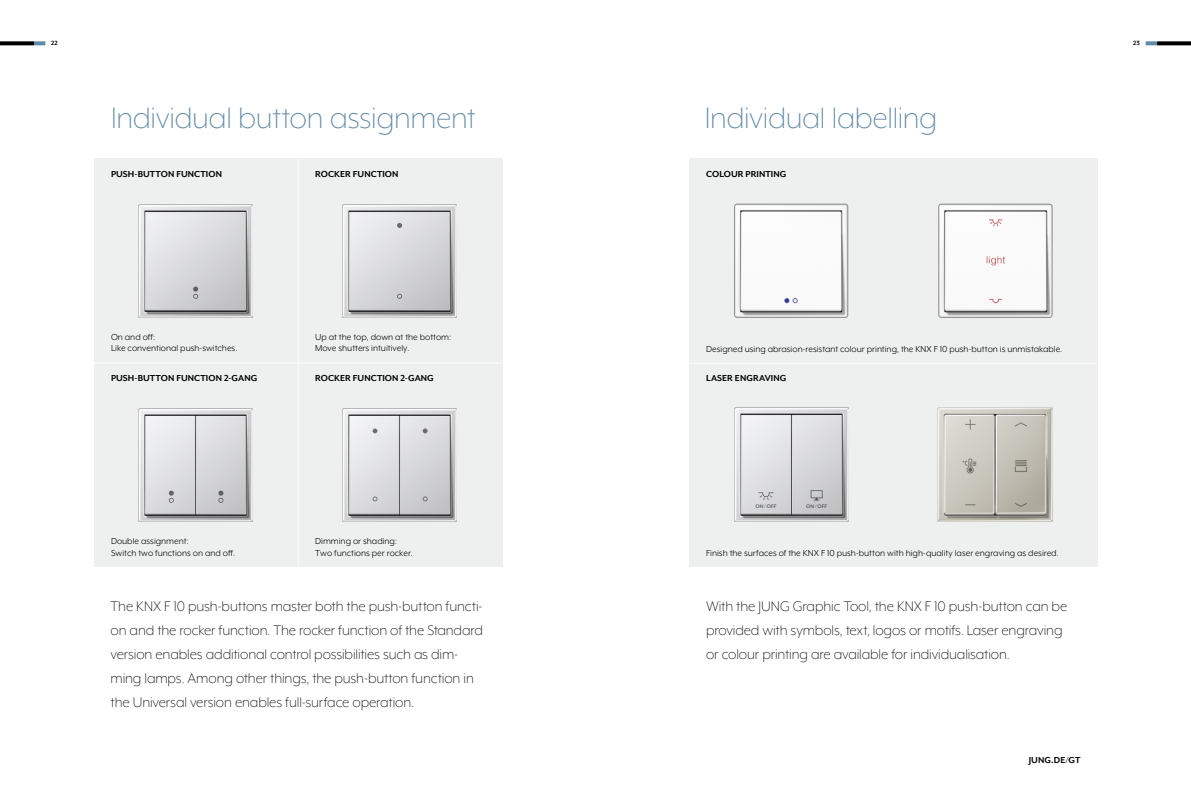
<style>
.page{position:relative;width:1191px;height:808px;background:#fff}
.page>*{position:absolute;margin:0;border:0;box-sizing:border-box;transform-origin:0 0}
.t1{font:300 34px "Mr Eaves XL Mod OT";letter-spacing:-.01em;color:#618aa7}
.t2{font:300 16px/24px "Mr Eaves XL Mod OT";letter-spacing:-.005em;color:#000}
.t3{font:10px/11.5px "Mr Eaves XL Mod OT";color:#000}
.t4{font:700 10px "Mr Eaves XL Mod OT";letter-spacing:.01em;color:#000}
.t5{font:700 7px "Mr Eaves XL Mod OT";color:#000}
.t6{font:700 5.9px "Mr Eaves XL Mod OT";color:#777}
</style>
<div class="page">
<div style="left:94px;top:159px;width:408px;height:408px;background:#eeefef"></div>
<hr style="left:298px;top:159px;width:1px;height:408px;background:#fff">
<hr style="left:94px;top:362px;width:408px;height:1px;background:#fff">
<div style="left:689px;top:159px;width:408px;height:408px;background:#eeefef"></div>
<hr style="left:689px;top:363px;width:408px;height:1px;background:#fff">
<img style="left:139px;top:408px;width:113px;height:114px">
<svg style="left:169px;top:491px;width:5px;height:12px"></svg>
<svg style="left:218px;top:491px;width:5px;height:12px"></svg>
<img style="left:139px;top:204px;width:113px;height:114px">
<svg style="left:193px;top:287px;width:5px;height:12px"></svg>
<img style="left:343px;top:204px;width:113px;height:114px">
<svg style="left:397px;top:223px;width:5px;height:5px"></svg>
<svg style="left:397px;top:294px;width:5px;height:5px"></svg>
<img style="left:343px;top:408px;width:113px;height:114px">
<svg style="left:423px;top:428px;width:4px;height:5px"></svg>
<svg style="left:423px;top:496px;width:4px;height:5px"></svg>
<svg style="left:372px;top:428px;width:5px;height:5px"></svg>
<svg style="left:372px;top:496px;width:5px;height:5px"></svg>
<img style="left:938px;top:408px;width:114px;height:114px">
<img style="left:734px;top:204px;width:114px;height:113px">
<div style="left:734px;top:204px;width:114px;height:113px;border:1px solid #8f908f;border-radius:3px"></div>
<img style="left:938px;top:204px;width:114px;height:113px">
<div style="left:938px;top:204px;width:114px;height:113px;border:1px solid #8f908f;border-radius:3px"></div>
<img style="left:734px;top:408px;width:114px;height:114px">
<svg style="left:758px;top:492px;width:15px;height:8px"></svg>
<svg style="left:810px;top:490px;width:12px;height:11px"></svg>
<svg style="left:1145px;top:41px;width:12px;height:4px"></svg>
<svg style="left:34px;top:41px;width:11px;height:4px"></svg>
<svg style="left:1157px;top:41px;width:34px;height:4px"></svg>
<svg style="left:0;top:41px;width:34px;height:4px"></svg>
<p class="t5" style="left:51px;top:40px;width:8px">22</p>
<p class="t5" style="left:1133px;top:40px;width:8px">23</p>
<h1 class="t1" style="left:111px;top:100px;width:366px">Individual button assignment</h1>
<p class="t4" style="left:111px;top:169px;width:112px">PUSH-BUTTON FUNCTION</p>
<p class="t4" style="left:315px;top:169px;width:85px">ROCKER FUNCTION</p>
<p class="t3" style="left:111px;top:331px;width:128px">On and off:<br>Like conventional push-switches.</p>
<p class="t3" style="left:315px;top:331px;width:137px">Up at the top, down at the bottom:<br>Move shutters intuitively.</p>
<p class="t4" style="left:111px;top:373px;width:148px">PUSH-BUTTON FUNCTION 2-GANG</p>
<p class="t4" style="left:315px;top:373px;width:120px">ROCKER FUNCTION 2-GANG</p>
<p class="t3" style="left:111px;top:535px;width:125px">Double assignment:<br>Switch two functions on and off.</p>
<p class="t3" style="left:315px;top:535px;width:99px">Dimming or shading:<br>Two functions per rocker.</p>
<p class="t2" style="left:111px;top:594px;width:374px">The KNX F 10 push-buttons master both the push-button functi&shy;on and the rocker function. The rocker function of the Standard version enables additional control possibilities such as dim&shy;ming lamps. Among other things, the push-button function in the Universal version enables full-surface operation.</p>
<h1 class="t1" style="left:704px;top:100px;width:234px">Individual labelling</h1>
<p class="t4" style="left:706px;top:169px;width:82px">COLOUR PRINTING</p>
<p class="t3" style="left:706px;top:343px;width:358px">Designed using abrasion-resistant colour printing, the KNX F 10 push-button is unmistakable.</p>
<p class="t4" style="left:706px;top:373px;width:82px">LASER ENGRAVING</p>
<p class="t6" style="left:755px;top:504px;width:22px">ON/OFF</p>
<p class="t6" style="left:806px;top:504px;width:22px">ON/OFF</p>
<p class="t3" style="left:706px;top:547px;width:354px">Finish the surfaces of the KNX F 10 push-button with high-quality laser engraving as desired.</p>
<p class="t2" style="left:706px;top:594px;width:363px">With the JUNG Graphic Tool, the KNX F 10 push-button can be provided with symbols, text, logos or motifs. Laser engraving or colour printing are available for individualisation.</p>
<p class="t4" style="left:1028px;top:755px;width:53px">JUNG.DE/GT</p>
</div>
